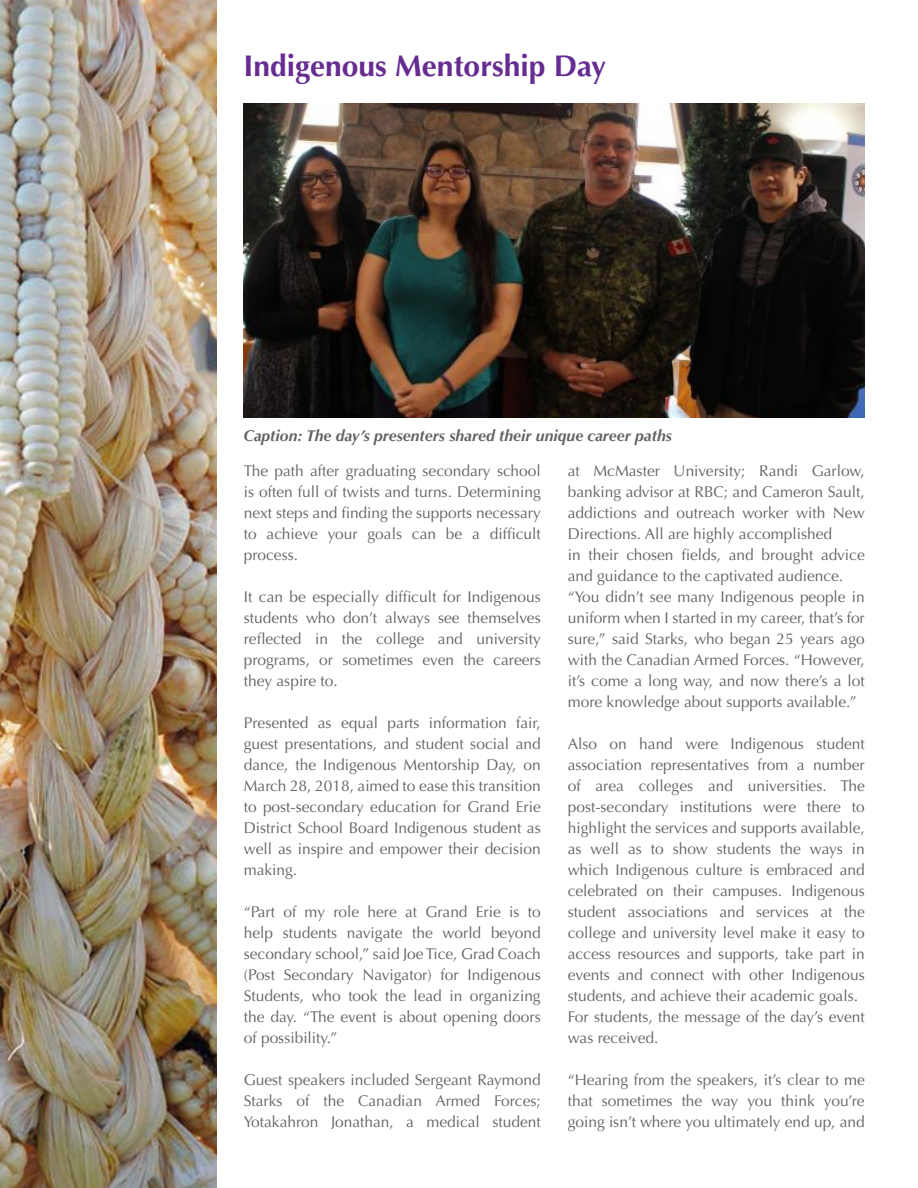
<style>
.page{position:relative;width:918px;height:1188px;background:#fff}
.page>*{position:absolute;margin:0;border:0;box-sizing:border-box;transform-origin:0 0}
.t1{font:700 30px "Optima LT Std";color:#662c92}
.t2{font:italic 700 15.75px "Optima LT Std";color:#636366}
.t3{font:15.6px/21px "Optima LT Std";color:#636366;text-align:justify}
</style>
<div class="page">
<img style="left:0;top:0;width:217px;height:1188px">
<img style="left:244px;top:104px;width:620px;height:313px">
<p class="t1" style="left:244px;top:48px;width:364px">Indigenous Mentorship Day</p>
<p class="t2" style="left:244px;top:427px;width:430px">Caption: The day’s presenters shared their unique career paths</p>
<p class="t3" style="left:244px;top:460px;width:299px">The path after graduating secondary school is often full of twists and turns. Determining next steps and finding the supports necessary to achieve your goals can be a difficult process.</p>
<p class="t3" style="left:244px;top:586px;width:299px">It can be especially difficult for Indigenous students who don’t always see themselves reflected in the college and university programs, or sometimes even the careers they aspire to.</p>
<p class="t3" style="left:244px;top:712px;width:299px">Presented as equal parts information fair, guest presentations, and student social and dance, the Indigenous Mentorship Day, on March 28, 2018, aimed to ease this transition to post-secondary education for Grand Erie District School Board Indigenous student as well as inspire and empower their decision making.</p>
<p class="t3" style="left:244px;top:901px;width:299px">“Part of my role here at Grand Erie is to help students navigate the world beyond secondary school,” said Joe Tice, Grad Coach (Post Secondary Navigator) for Indigenous Students, who took the lead in organizing the day. “The event is about opening doors of possibility.”</p>
<p class="t3" style="left:244px;top:1069px;width:299px">Guest speakers included Sergeant Raymond Starks of the Canadian Armed Forces; Yotakahron Jonathan, a medical student</p>
<p class="t3" style="left:568px;top:460px;width:298px">at McMaster University; Randi Garlow, banking advisor at RBC; and Cameron Sault, addictions and outreach worker with New Directions. All are highly accomplished</p>
<p class="t3" style="left:568px;top:544px;width:299px">in their chosen fields, and brought advice and guidance to the captivated audience.</p>
<p class="t3" style="left:568px;top:586px;width:299px">“You didn’t see many Indigenous people in uniform when I started in my career, that’s for sure,” said Starks, who began 25 years ago with the Canadian Armed Forces. “However, it’s come a long way, and now there’s a lot more knowledge about supports available.”</p>
<p class="t3" style="left:568px;top:733px;width:299px">Also on hand were Indigenous student association representatives from a number of area colleges and universities. The post-secondary institutions were there to highlight the services and supports available, as well as to show students the ways in which Indigenous culture is embraced and celebrated on their campuses. Indigenous student associations and services at the college and university level make it easy to access resources and supports, take part in events and connect with other Indigenous students, and achieve their academic goals.</p>
<p class="t3" style="left:568px;top:1006px;width:299px">For students, the message of the day’s event was received.</p>
<p class="t3" style="left:568px;top:1069px;width:299px">“Hearing from the speakers, it’s clear to me that sometimes the way you think you’re going isn’t where you ultimately end up, and</p>
</div>
